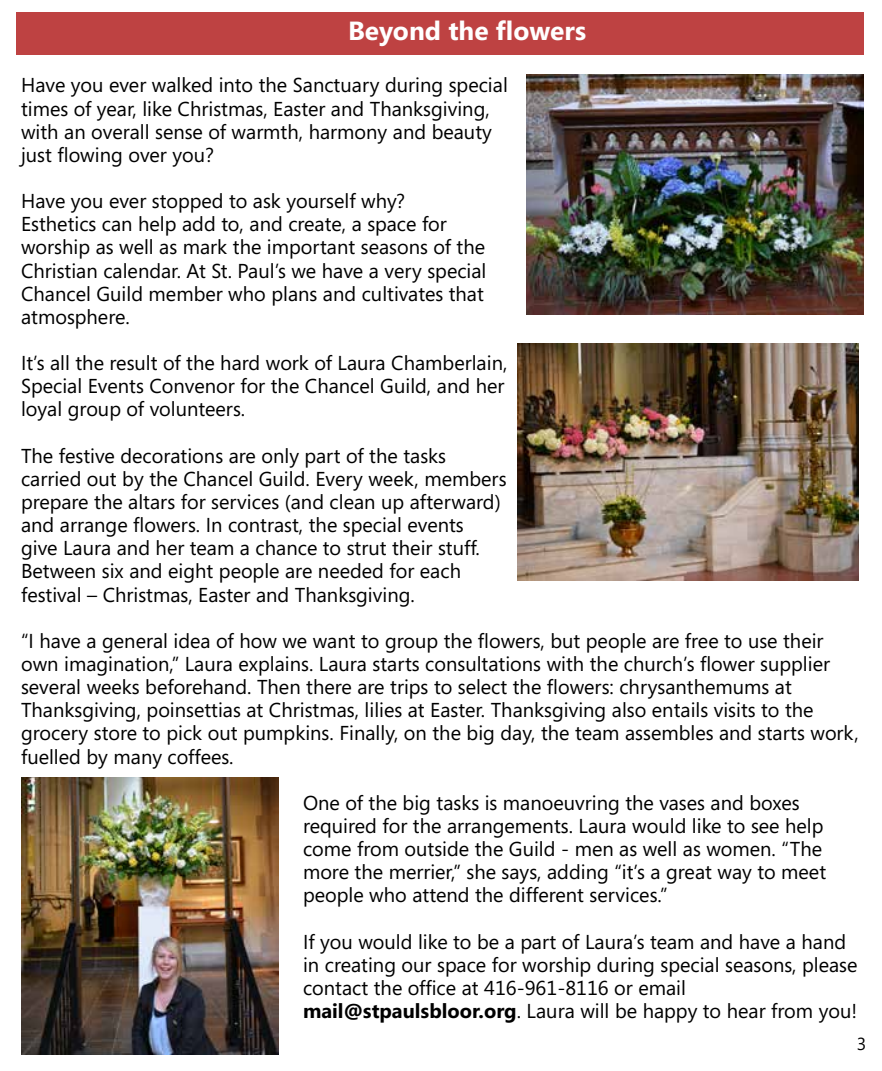
<style>
.page{position:relative;width:882px;height:1071px;background:#fff}
.page>*{position:absolute;margin:0;border:0;box-sizing:border-box;transform-origin:0 0}
.t1{font:700 26.25px "Segoe";color:#fff}
.t2{font:20.12px/23.1px "Segoe";color:#000}
.t3{font:17.5px "Segoe";color:#000}
.s1{font-weight:700}
</style>
<div class="page">
<div style="left:16px;top:12px;width:848px;height:43px;background:#be4242"></div>
<img style="left:527px;top:75px;width:337px;height:240px">
<img style="left:518px;top:344px;width:341px;height:236px">
<img style="left:21px;top:778px;width:258px;height:277px">
<h1 class="t1" style="left:348px;top:12px;width:240px">Beyond the flowers</h1>
<p class="t2" style="left:21px;top:73px;width:488px">Have you ever walked into the Sanctuary during special times of year, like Christmas, Easter and Thanksgiving, with an overall sense of warmth, harmony and beauty just flowing over you?</p>
<p class="t2" style="left:21px;top:189px;width:467px">Have you ever stopped to ask yourself why?<br>Esthetics can help add to, and create, a space for worship as well as mark the important seasons of the Christian calendar. At St. Paul’s we have a very special Chancel Guild member who plans and cultivates that atmosphere.</p>
<p class="t2" style="left:21px;top:351px;width:488px">It’s all the result of the hard work of Laura Chamberlain,<br>Special Events Convenor for the Chancel Guild, and her loyal group of volunteers.</p>
<p class="t2" style="left:21px;top:444px;width:487px">The festive decorations are only part of the tasks carried out by the Chancel Guild. Every week, members prepare the altars for services (and clean up afterward) and arrange flowers. In contrast, the special events<br>give Laura and her team a chance to strut their stuff.<br>Between six and eight people are needed for each festival – Christmas, Easter and Thanksgiving.</p>
<p class="t2" style="left:21px;top:629px;width:839px">“I have a general idea of how we want to group the flowers, but people are free to use their own imagination,” Laura explains. Laura starts consultations with the church’s flower supplier several weeks beforehand. Then there are trips to select the flowers: chrysanthemums at Thanksgiving, poinsettias at Christmas, lilies at Easter. Thanksgiving also entails visits to the grocery store to pick out pumpkins. Finally, on the big day, the team assembles and starts work, fuelled by many coffees.</p>
<p class="t2" style="left:303px;top:791px;width:525px">One of the big tasks is manoeuvring the vases and boxes required for the arrangements. Laura would like to see help come from outside the Guild - men as well as women. “The more the merrier,” she says, adding “it’s a great way to meet people who attend the different services.”</p>
<p class="t2" style="left:303px;top:930px;width:556px">If you would like to be a part of Laura’s team and have a hand in creating our space for worship during special seasons, please contact the office at 416-961-8116 or email <span class="s1">mail@stpaulsbloor.org</span>. Laura will be happy to hear from you!</p>
<p class="t3" style="left:857px;top:1032px;width:11px">3</p>
</div>
